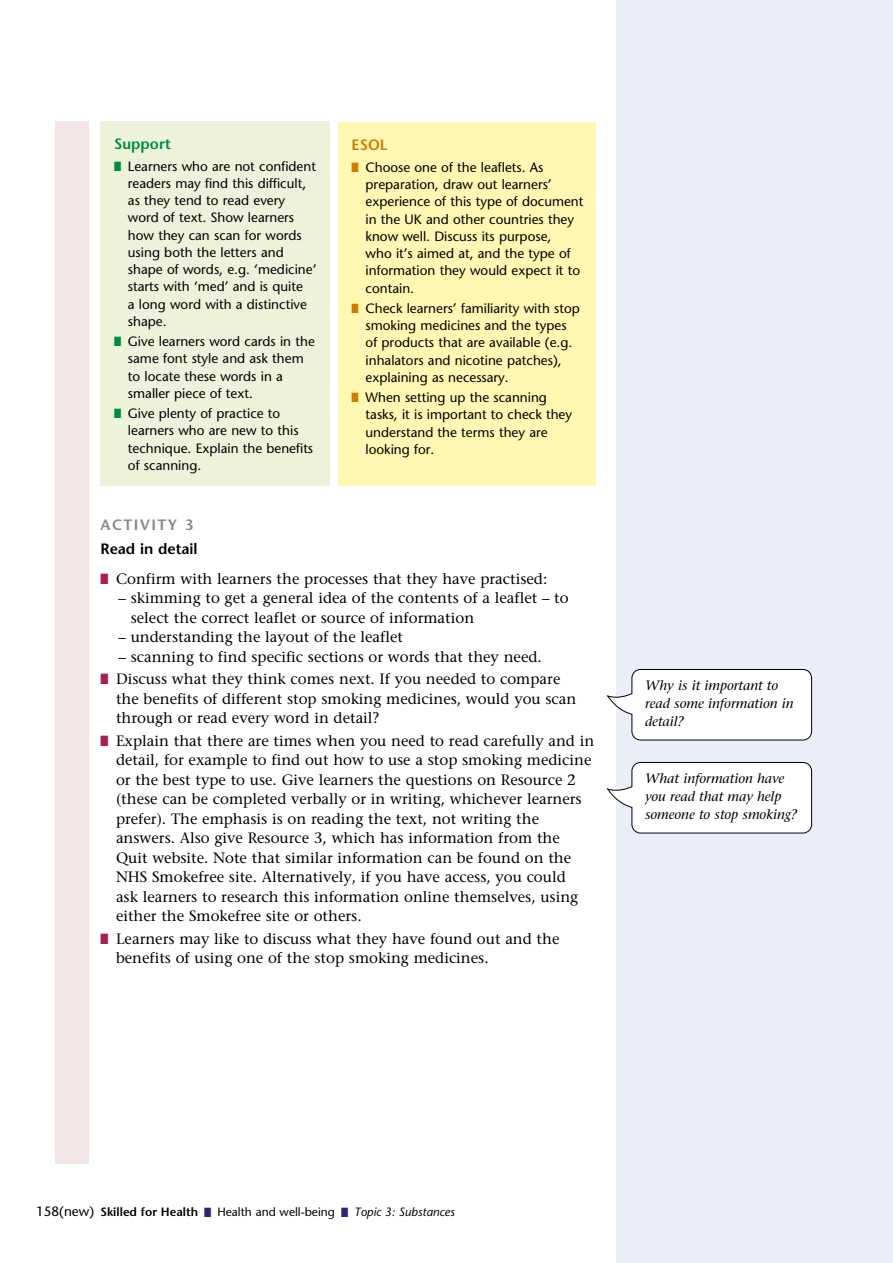
<style>
.page{position:relative;width:893px;height:1263px;background:#fff}
.page>*{position:absolute;margin:0;border:0;box-sizing:border-box;transform-origin:0 0}
.t1{font:15px/19.5px "Stone Serif";color:#000}
.t2{font:600 15px "Stone Sans";color:#000}
.t3{font:600 15px "Stone Sans";letter-spacing:.1em;color:#878787}
.t4{font:600 15px "Stone Sans";color:#008c3c}
.t5{font:600 15px "Stone Sans";color:#ce7d00}
.t6{font:13.5px/17.2px "Stone Sans";color:#000}
.t7{font:italic 13.5px/18px "Stone Serif";color:#000}
.t8{font:12px "Stone Sans";color:#000}
.s1{color:#008c3c}
.s2{color:#ce7d00}
.s3{color:#a62055}
.s4{font-size:13.5px}
.s5{font-weight:600}
.s6{color:#2e2573}
.s7{font-style:italic}
</style>
<div class="page">
<div style="left:617px;top:0;width:276px;height:1263px;background:#e9eef9"></div>
<div style="left:56px;top:122px;width:33px;height:1042px;background:#f3e5e6"></div>
<div style="left:338px;top:123px;width:258px;height:363px;background:#fff7b2"></div>
<div style="left:100px;top:122px;width:230px;height:364px;background:#ecf3da"></div>
<svg style="left:606px;top:669px;width:206px;height:72px;background:#f4f5f5"></svg>
<svg style="left:606px;top:762px;width:206px;height:72px;background:#f4f5f5"></svg>
<p class="t4" style="left:114px;top:134px;width:58px">Support</p>
<p class="t6" style="left:128px;top:157px;width:190px;text-indent:-14px"><span class="s1">■</span> Learners who are not confident readers may find this difficult, as they tend to read every word of text. Show learners how they can scan for words using both the letters and shape of words, e.g. ‘medicine’ starts with ‘med’ and is quite<br>a long word with a distinctive shape.</p>
<p class="t6" style="left:128px;top:333px;width:188px;text-indent:-14px"><span class="s1">■</span> Give learners word cards in the same font style and ask them to locate these words in a smaller piece of text.</p>
<p class="t6" style="left:128px;top:405px;width:187px;text-indent:-14px"><span class="s1">■</span> Give plenty of practice to learners who are new to this technique. Explain the benefits of scanning.</p>
<p class="t5" style="left:352px;top:136px;width:10px">esol</p>
<p class="t6" style="left:366px;top:159px;width:219px;text-indent:-14px"><span class="s2">■</span> Choose one of the leaflets. As preparation, draw out learners’ experience of this type of document in the UK and other countries they know well. Discuss its purpose,<br>who it’s aimed at, and the type of information they would expect it to contain.</p>
<p class="t6" style="left:366px;top:300px;width:216px;text-indent:-14px"><span class="s2">■</span> Check learners’ familiarity with stop smoking medicines and the types of products that are available (e.g. inhalators and nicotine patches), explaining as necessary.</p>
<p class="t6" style="left:366px;top:389px;width:208px;text-indent:-14px"><span class="s2">■</span> When setting up the scanning tasks, it is important to check they understand the terms they are looking for.</p>
<p class="t3" style="left:100px;top:516px;width:95px">ACTIVITY 3</p>
<p class="t2" style="left:100px;top:540px;width:99px">Read in detail</p>
<p class="t1" style="left:100px;top:569px;width:448px"><span class="s3">■</span> Confirm with learners the processes that they have practised:</p>
<p class="t1" style="left:131px;top:588px;width:439px;text-indent:-12px">– skimming to get a general idea of the contents of a leaflet – to select the correct leaflet or source of information</p>
<p class="t1" style="left:118px;top:627px;width:286px">– understanding the layout of the leaflet</p>
<p class="t1" style="left:118px;top:647px;width:425px">– scanning to find specific sections or words that they need.</p>
<p class="t1" style="left:116px;top:669px;width:462px;text-indent:-15px"><span class="s3">■</span> Discuss what they think comes next. If you needed to compare the benefits of different stop smoking medicines, would you scan through or read every word in detail?</p>
<p class="t1" style="left:116px;top:731px;width:480px;text-indent:-15px"><span class="s3">■</span> Explain that there are times when you need to read carefully and in detail, for example to find out how to use a stop smoking medicine or the best type to use. Give learners the questions on Resource 2 (these can be completed verbally or in writing, whichever learners prefer). The emphasis is on reading the text, not writing the answers. Also give Resource 3, which has information from the Quit website. Note that similar information can be found on the NHS Smokefree site. Alternatively, if you have access, you could<br>ask learners to research this information online themselves, using either the Smokefree site or others.</p>
<p class="t1" style="left:116px;top:929px;width:445px;text-indent:-15px"><span class="s3">■</span> Learners may like to discuss what they have found out and the benefits of using one of the stop smoking medicines.</p>
<p class="t7" style="left:645px;top:676px;width:150px">Why is it important to read some information in detail?</p>
<p class="t7" style="left:645px;top:769px;width:154px">What information have you read that may help someone to stop smoking?</p>
<p class="t8" style="left:36px;top:1205px;width:420px"><span class="s4">158(new)</span> <span class="s5">Skilled for Health</span> <span class="s6">■</span> Health and well-being <span class="s6">■</span> <span class="s7">Topic 3: Substances</span></p>
</div>
